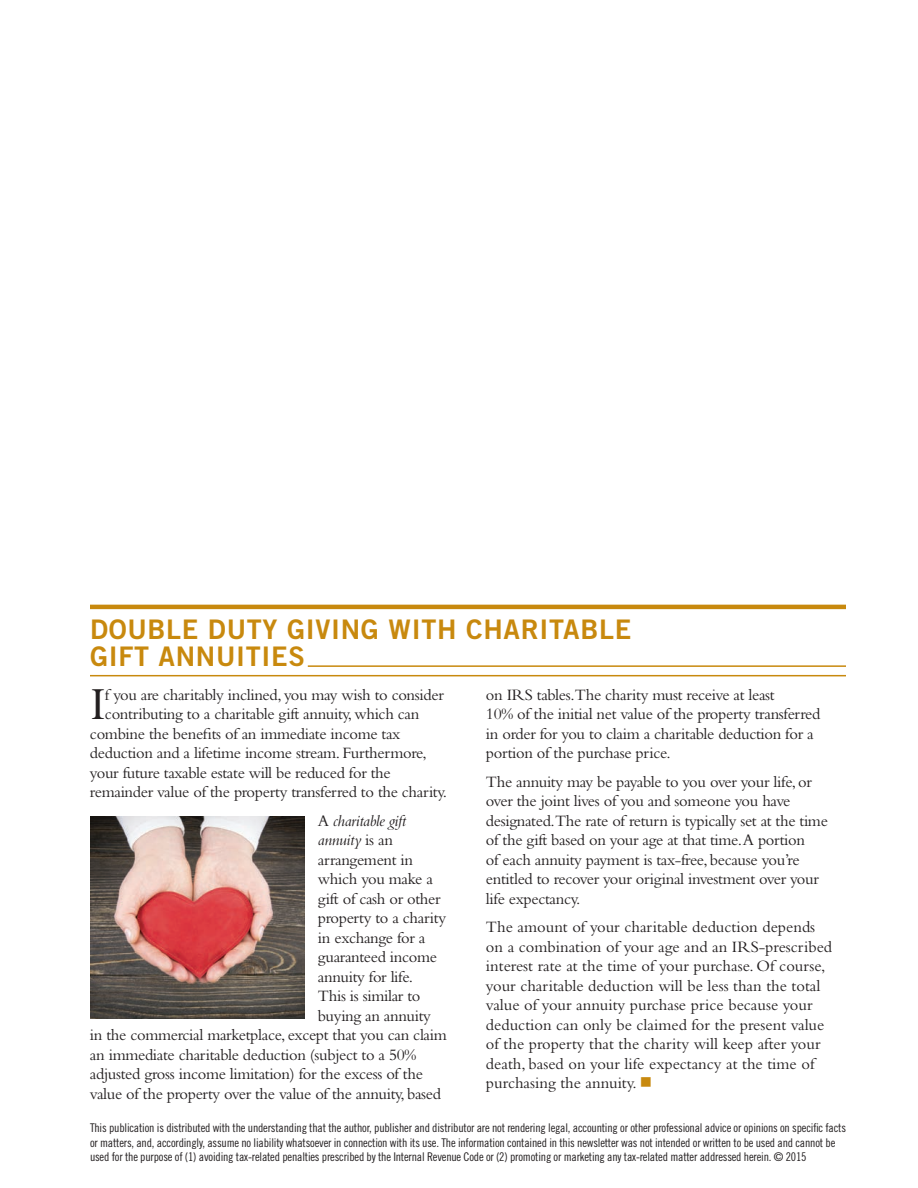
<style>
.page{position:relative;width:918px;height:1188px;background:#fff}
.page>*{position:absolute;margin:0;border:0;box-sizing:border-box;transform-origin:0 0}
.t1{font:47.85px "Bembo Std";color:#231f20}
.t2{font:27px/27px "Trade Gothic LT Std Bd 2";letter-spacing:.025em;color:#c8890e}
.t3{font:16.5px/19.5px "Bembo Std";letter-spacing:-.02em;color:#231f20}
.t4{font:16.5px/19.5px "Bembo Std";color:#231f20}
.t5{font:italic 16.5px "Bembo Std";letter-spacing:-.02em;color:#231f20}
.t6{font:12px/14.4px "Trade Gothic LT Std Cn 18";letter-spacing:-.015em;color:#231f20}
.s1{color:#c8890e}
.s2{font-style:normal}
</style>
<div class="page">
<hr style="left:90px;top:605px;width:756px;height:4px;background:#c8890e">
<hr style="left:308px;top:665px;width:538px;height:2px;background:#c8890e">
<hr style="left:90px;top:675px;width:756px;height:1px;background:#c8890e">
<img style="left:90px;top:816px;width:214px;height:202px">
<h2 class="t2" style="left:90px;top:615px;width:543px">DOUBLE DUTY GIVING WITH CHARITABLE<br>GIFT ANNUITIES</h2>
<h1 class="t1" style="left:90px;top:676px;width:17px">I</h1>
<p class="t3" style="left:105px;top:684px;width:340px">f you are charitably inclined, you may wish to consider</p>
<p class="t3" style="left:486px;top:684px;width:336px">on IRS tables.The charity must receive at least<br>10% of the initial net value of the property transferred in order for you to claim a charitable deduction for a portion of the purchase price.</p>
<p class="t3" style="left:486px;top:771px;width:343px">The annuity may be payable to you over your life, or over the joint lives of you and someone you have designated.The rate of return is typically set at the time of the gift based on your age at that time.A portion<br>of each annuity payment is tax-free, because you’re entitled to recover your original investment over your life expectancy.</p>
<p class="t4" style="left:486px;top:917px;width:348px">The amount of your charitable deduction depends on a combination of your age and an IRS-prescribed interest rate at the time of your purchase. Of course, your charitable deduction will be less than the total value of your annuity purchase price because your deduction can only be claimed for the present value of the property that the charity will keep after your death, based on your life expectancy at the time of purchasing the annuity. <span class="s1">■</span></p>
<p class="t3" style="left:105px;top:704px;width:316px">contributing to a charitable gift annuity, which can</p>
<p class="t3" style="left:90px;top:723px;width:312px">combine the benefits of an immediate income tax</p>
<p class="t3" style="left:90px;top:743px;width:338px">deduction and a lifetime income stream. Furthermore,</p>
<p class="t3" style="left:90px;top:762px;width:302px">your future taxable estate will be reduced for the</p>
<p class="t3" style="left:90px;top:782px;width:359px">remainder value of the property transferred to the charity.</p>
<p class="t5" style="left:318px;top:811px;width:89px"><span class="s2">A</span> charitable gift</p>
<p class="t5" style="left:318px;top:830px;width:77px">annuity <span class="s2">is an</span></p>
<p class="t3" style="left:318px;top:849px;width:97px">arrangement in</p>
<p class="t3" style="left:318px;top:869px;width:116px">which you make a</p>
<p class="t3" style="left:318px;top:888px;width:124px">gift of cash or other</p>
<p class="t3" style="left:318px;top:908px;width:130px">property to a charity</p>
<p class="t3" style="left:318px;top:927px;width:109px">in exchange for a</p>
<p class="t3" style="left:318px;top:947px;width:121px">guaranteed income</p>
<p class="t3" style="left:318px;top:966px;width:97px">annuity for life.</p>
<p class="t3" style="left:318px;top:986px;width:104px">This is similar to</p>
<p class="t3" style="left:318px;top:1005px;width:114px">buying an annuity</p>
<p class="t3" style="left:90px;top:1025px;width:358px">in the commercial marketplace, except that you can claim</p>
<p class="t3" style="left:90px;top:1044px;width:328px">an immediate charitable deduction (subject to a 50%</p>
<p class="t3" style="left:90px;top:1064px;width:334px">adjusted gross income limitation) for the excess of the</p>
<p class="t3" style="left:90px;top:1083px;width:353px">value of the property over the value of the annuity, based</p>
<p class="t6" style="left:90px;top:1121px;width:758px">This publication is distributed with the understanding that the author, publisher and distributor are not rendering legal, accounting or other professional advice or opinions on specific facts or matters, and, accordingly, assume no liability whatsoever in connection with its use. The information contained in this newsletter was not intended or written to be used and cannot be used for the purpose of (1) avoiding tax-related penalties prescribed by the Internal Revenue Code or (2) promoting or marketing any tax-related matter addressed herein. © 2015</p>
</div>
